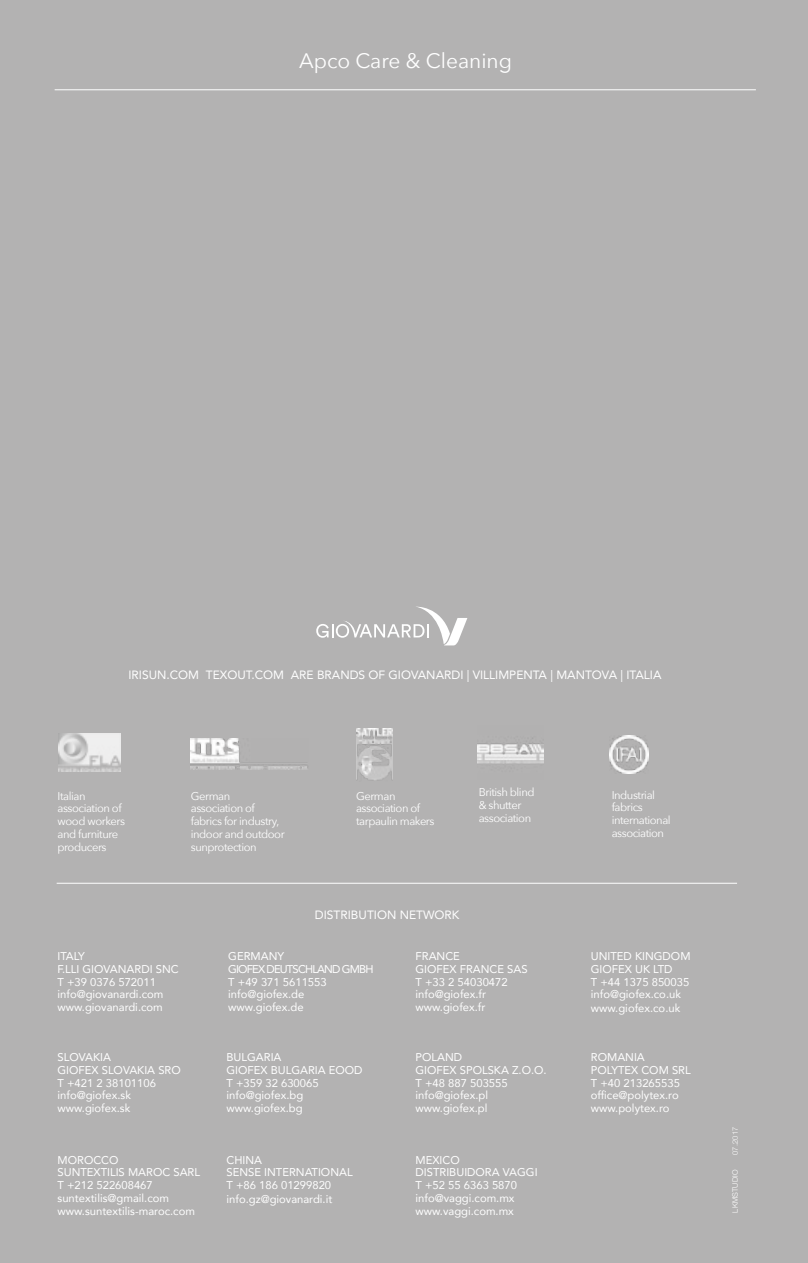
<style>
.page{position:relative;width:808px;height:1263px;background:#b3b2b2}
.page>*{position:absolute;margin:0;border:0;box-sizing:border-box;transform-origin:0 0}
.t1{font:21px "Avenir Next";color:#fff}
.t2{font:12px "Avenir";color:#fff}
.t3{font:11.25px/12.8px "Avenir";color:#fff}
.t4{font:11.25px/12.8px "Avenir Next";letter-spacing:-.04em;color:#fff}
.t5{font:300 7.5px "Helvetica Neue";letter-spacing:.03em;color:#fff}
</style>
<div class="page">
<hr style="left:57px;top:883px;width:680px;height:1px;background:#fff">
<svg style="left:316px;top:606px;width:151px;height:39px"></svg>
<img style="left:191px;top:738px;width:116px;height:31px">
<img style="left:356px;top:728px;width:36px;height:52px">
<img style="left:477px;top:738px;width:66px;height:26px">
<img style="left:610px;top:735px;width:38px;height:38px">
<img style="left:58px;top:734px;width:63px;height:37px">
<hr style="left:55px;top:89px;width:701px;height:1px;background:#fff">
<h1 class="t1" style="left:299px;top:43px;width:214px">Apco Care &amp; Cleaning</h1>
<h1 class="t1" style="left:307px;top:46px;width:173px">Cristalplus 500 2S</h1>
<p class="t2" style="left:128px;top:665px;width:534px">IRISUN.COM TEXOUT.COM ARE BRANDS OF GIOVANARDI | VILLIMPENTA | MANTOVA | ITALIA</p>
<p class="t4" style="left:58px;top:789px;width:69px">Italian association of wood workers and furniture producers</p>
<p class="t4" style="left:479px;top:786px;width:57px">British blind &amp; shutter association</p>
<p class="t4" style="left:191px;top:789px;width:95px">German association of fabrics for industry, indoor and outdoor sunprotection</p>
<p class="t4" style="left:356px;top:789px;width:80px">German association of tarpaulin makers</p>
<p class="t4" style="left:612px;top:788px;width:61px">Industrial fabrics international association</p>
<p class="t2" style="left:315px;top:906px;width:146px">DISTRIBUTION NETWORK</p>
<p class="t3" style="left:58px;top:949px;width:123px">ITALY<br>F.LLI GIOVANARDI SNC<br>T +39 0376 572011 info@giovanardi.com www.giovanardi.com</p>
<p class="t3" style="left:415px;top:949px;width:114px">FRANCE<br>GIOFEX FRANCE SAS<br>T +33 2 54030472 info@giofex.fr www.giofex.fr</p>
<p class="t3" style="left:591px;top:949px;width:101px">UNITED KINGDOM<br>GIOFEX UK LTD<br>T +44 1375 850035 info@giofex.co.uk www.giofex.co.uk</p>
<p class="t3" style="left:415px;top:1050px;width:133px">POLAND<br>GIOFEX SPOLSKA Z.O.O.<br>T +48 887 503555 info@giofex.pl www.giofex.pl</p>
<p class="t3" style="left:591px;top:1050px;width:101px">ROMANIA<br>POLYTEX COM SRL<br>T +40 213265535 office@polytex.ro www.polytex.ro</p>
<p class="t3" style="left:228px;top:949px;width:147px">GERMANY<br>GIOFEX DEUTSCHLAND GMBH<br>T +49 371 5611553 info@giofex.de www.giofex.de</p>
<p class="t3" style="left:226px;top:1050px;width:138px">BULGARIA<br>GIOFEX BULGARIA EOOD<br>T +359 32 630065 info@giofex.bg www.giofex.bg</p>
<p class="t3" style="left:58px;top:1050px;width:125px">SLOVAKIA<br>GIOFEX SLOVAKIA SRO<br>T +421 2 38101106 info@giofex.sk www.giofex.sk</p>
<p class="t3" style="left:58px;top:1153px;width:144px">MOROCCO<br>SUNTEXTILIS MAROC SARL<br>T +212 522608467 suntextilis@gmail.com www.suntextilis-maroc.com</p>
<p class="t3" style="left:226px;top:1153px;width:128px">CHINA<br>SENSE INTERNATIONAL<br>T +86 186 01299820 info.gz@giovanardi.it</p>
<p class="t3" style="left:415px;top:1153px;width:124px">MEXICO<br>DISTRIBUIDORA VAGGI<br>T +52 55 6363 5870 info@vaggi.com.mx www.vaggi.com.mx</p>
<p class="t5" style="left:729px;top:1155px;width:30px;rotate:-90deg">07.2017</p>
<p class="t5" style="left:729px;top:1213px;width:45px;rotate:-90deg">LKMSTUDIO</p>
</div>
